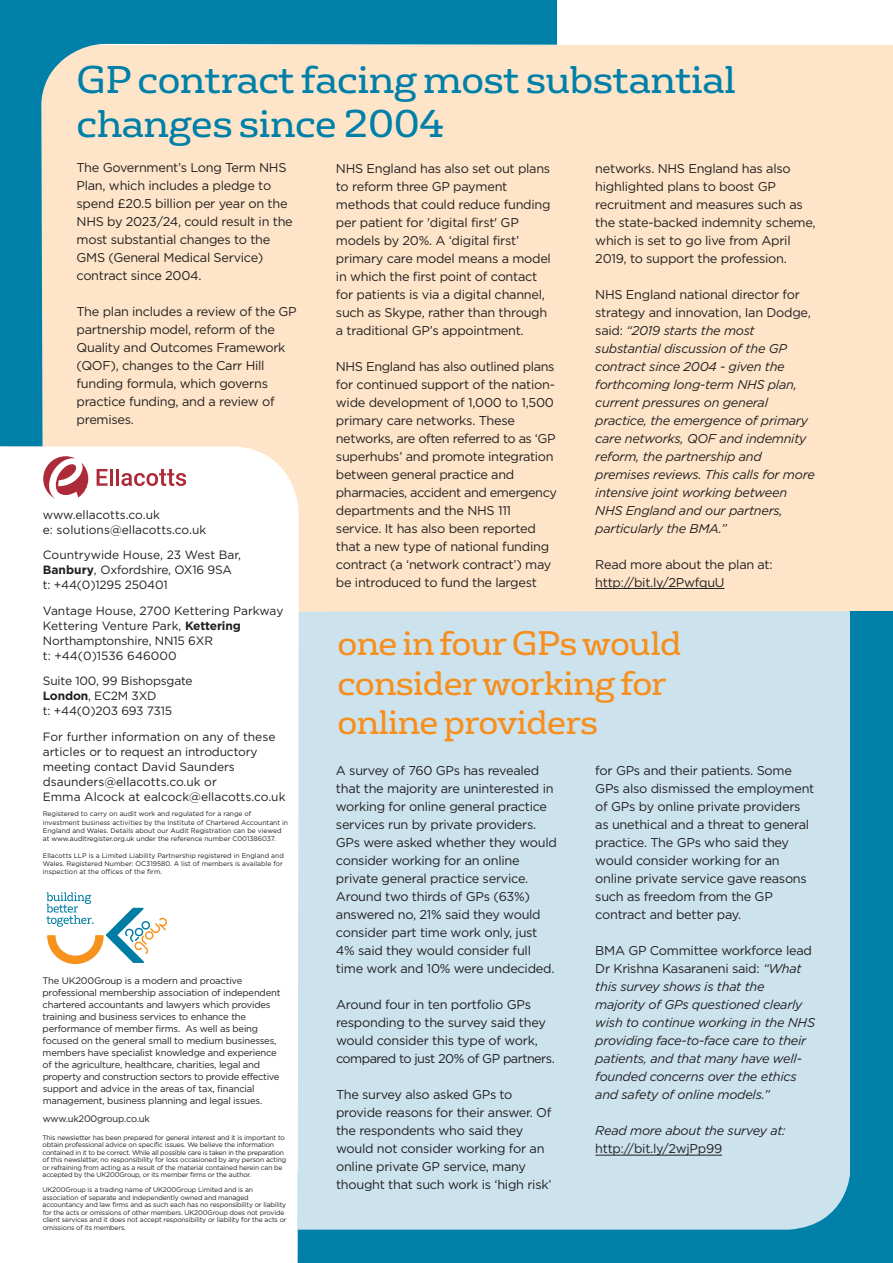
<style>
.page{position:relative;width:893px;height:1263px;background:#fff}
.page>*{position:absolute;margin:0;border:0;box-sizing:border-box;transform-origin:0 0}
.t1{font:37.5px/43.5px "FS Rufus";letter-spacing:-.015em;color:#0080a8}
.t2{font:33px/39.6px "FS Rufus";letter-spacing:-.02em;color:#f68f1e}
.t3{font:12.75px/18px "Gotham";letter-spacing:-.02em;color:#231f20}
.t4{font:italic 12.75px/18px "Gotham";letter-spacing:-.02em;color:#231f20}
.t5{font:12px/15px "Gotham";color:#231f20}
.t6{font:9.45px/12px "Gotham";letter-spacing:-.02em;color:#231f20}
.t7{font:6.75px/7.5px "Gotham";letter-spacing:-.02em;color:#231f20}
.t8{font:6.75px/8.2px "Gotham";color:#231f20}
.s1{font-style:normal}
.s2{font-weight:700}
</style>
<div class="page">
<div style="left:5px;top:45px;width:888px;height:566px;background:#fee5c9"></div>
<hr style="left:595px;top:588px;width:129px;height:1px;background:#231f20">
<div style="left:298px;top:1172px;width:595px;height:91px;background:#0080a8"></div>
<div style="left:338px;top:611px;width:512px;height:618px;background:#cce3ee"></div>
<hr style="left:595px;top:1155px;width:127px;height:1px;background:#231f20">
<div style="left:850px;top:611px;width:43px;height:652px;background:#0080a8"></div>
<svg style="left:0;top:446px;width:338px;height:817px"></svg>
<div style="left:35px;top:887px;width:144px;height:85px;background:#fff"></div>
<svg style="left:46px;top:892px;width:121px;height:72px"></svg>
<svg style="left:0;top:0;width:557px;height:446px"></svg>
<svg style="left:43px;top:456px;width:45px;height:43px;background:#d89aa0"></svg>
<svg style="left:97px;top:469px;width:11px;height:17px"></svg>
<hr style="left:110px;top:469px;width:3px;height:17px;background:#ad2b38">
<hr style="left:116px;top:469px;width:3px;height:17px;background:#ad2b38">
<svg style="left:121px;top:469px;width:65px;height:17px"></svg>
<h1 class="t1" style="left:77px;top:62px;width:661px">GP contract facing most substantial changes since 2004</h1>
<p class="t3" style="left:336px;top:160px;width:217px">NHS England has also set out plans to reform three GP payment methods that could reduce funding per patient for 'digital first' GP models by 20%. A ‘digital first’ primary care model means a model in which the first point of contact for patients is via a digital channel, such as Skype, rather than through a traditional GP’s appointment.</p>
<p class="t3" style="left:336px;top:358px;width:223px">NHS England has also outlined plans for continued support of the nation&shy;wide development of 1,000 to 1,500 primary care networks. These networks, are often referred to as ‘GP superhubs’ and promote integration between general practice and pharmacies, accident and emergency departments and the NHS 111 service. It has also been reported that a new type of national funding contract (a ‘network contract’) may be introduced to fund the largest</p>
<p class="t3" style="left:77px;top:160px;width:218px">The Government’s Long Term NHS<br>Plan, which includes a pledge to spend £20.5 billion per year on the<br>NHS by 2023/24, could result in the most substantial changes to the<br>GMS (General Medical Service) contract since 2004.</p>
<p class="t3" style="left:77px;top:304px;width:222px">The plan includes a review of the GP partnership model, reform of the<br>Quality and Outcomes Framework (QOF), changes to the Carr Hill funding formula, which governs practice funding, and a review of premises.</p>
<p class="t3" style="left:595px;top:160px;width:222px">networks. NHS England has also highlighted plans to boost GP recruitment and measures such as the state-backed indemnity scheme, which is set to go live from April<br>2019, to support the profession.</p>
<p class="t4" style="left:595px;top:286px;width:221px"><span class="s1">NHS England national director for strategy and innovation, Ian Dodge, said:</span> “2019 starts the most substantial discussion of the GP contract since 2004 - given the forthcoming long-term NHS plan, current pressures on general practice, the emergence of primary care networks, QOF and indemnity reform, the partnership and premises reviews. This calls for more intensive joint working between<br>NHS England and our partners, particularly the BMA.”</p>
<p class="t3" style="left:595px;top:556px;width:179px">Read more about the plan at: http://bit.ly/2PwfquU</p>
<p class="t5" style="left:43px;top:508px;width:165px">www.ellacotts.co.uk<br>e: solutions@ellacotts.co.uk</p>
<p class="t5" style="left:43px;top:548px;width:200px">Countrywide House, 23 West Bar,<br><span class="s2">Banbury</span>, Oxfordshire, OX16 9SA t: +44(0)1295 250401</p>
<p class="t5" style="left:43px;top:604px;width:242px">Vantage House, 2700 Kettering Parkway<br>Kettering Venture Park, <span class="s2">Kettering<br></span>Northamptonshire, NN15 6XR<br>t: +44(0)1536 646000</p>
<p class="t5" style="left:43px;top:674px;width:151px">Suite 100, 99 Bishopsgate<br><span class="s2">London</span>, EC2M 3XD<br>t: +44(0)203 693 7315</p>
<p class="t5" style="left:43px;top:730px;width:244px">For further information on any of these articles or to request an introductory meeting contact David Saunders dsaunders@ellacotts.co.uk or<br>Emma Alcock at ealcock@ellacotts.co.uk</p>
<p class="t8" style="left:43px;top:810px;width:247px">Registered to carry on audit work and regulated for a range of investment business activities by the Institute of Chartered Accountant in England and Wales. Details about our Audit Registration can be viewed at www.auditregister.org.uk under the reference number C001386037.</p>
<p class="t8" style="left:43px;top:852px;width:242px">Ellacotts LLP is a Limited Liability Partnership registered in England and<br>Wales. Registered Number: OC319580. A list of members is available for inspection at the offices of the firm.</p>
<h2 class="t2" style="left:337px;top:627px;width:346px">one in four GPs would consider working for online providers</h2>
<p class="t3" style="left:336px;top:763px;width:222px">A survey of 760 GPs has revealed that the majority are uninterested in working for online general practice services run by private providers.<br>GPs were asked whether they would consider working for an online private general practice service.<br>Around two thirds of GPs (63%) answered no, 21% said they would consider part time work only, just 4% said they would consider full time work and 10% were undecided.</p>
<p class="t3" style="left:336px;top:997px;width:220px">Around four in ten portfolio GPs responding to the survey said they would consider this type of work, compared to just 20% of GP partners.</p>
<p class="t3" style="left:336px;top:1087px;width:217px">The survey also asked GPs to provide reasons for their answer. Of the respondents who said they would not consider working for an online private GP service, many thought that such work is ‘high risk’</p>
<p class="t3" style="left:595px;top:763px;width:221px">for GPs and their patients. Some<br>GPs also dismissed the employment of GPs by online private providers as unethical and a threat to general practice. The GPs who said they would consider working for an online private service gave reasons such as freedom from the GP contract and better pay.</p>
<p class="t4" style="left:595px;top:943px;width:221px"><span class="s1">BMA GP Committee workforce lead Dr Krishna Kasaraneni said:</span> “What this survey shows is that the majority of GPs questioned clearly wish to continue working in the NHS providing face-to-face care to their patients, and that many have well&shy;founded concerns over the ethics and safety of online models.”</p>
<p class="t4" style="left:595px;top:1123px;width:192px">Read more about the survey at:</p>
<p class="t3" style="left:595px;top:1141px;width:128px">http://bit.ly/2wjPp99</p>
<p class="t6" style="left:43px;top:976px;width:240px">The UK200Group is a modern and proactive professional membership association of independent chartered accountants and lawyers which provides training and business services to enhance the performance of member firms. As well as being focused on the general small to medium businesses, members have specialist knowledge and experience of the agriculture, healthcare, charities, legal and property and construction sectors to provide effective support and advice in the areas of tax, financial management, business planning and legal issues.</p>
<p class="t6" style="left:43px;top:1113px;width:109px">www.uk200group.co.uk</p>
<p class="t7" style="left:43px;top:1134px;width:245px">This newsletter has been prepared for general interest and it is important to obtain professional advice on specific issues. We believe the information contained in it to be correct. While all possible care is taken in the preparation of this newsletter, no responsibility for loss occasioned by any person acting or refraining from acting as a result of the material contained herein can be accepted by the UK200Group, or its member firms or the author.</p>
<p class="t7" style="left:43px;top:1186px;width:246px">UK200Group is a trading name of UK200Group Limited and is an association of separate and independently owned and managed accountancy and law firms and as such each has no responsibility or liability for the acts or omissions of other members. UK200Group does not provide client services and it does not accept responsibility or liability for the acts or omissions of its members.</p>
</div>
